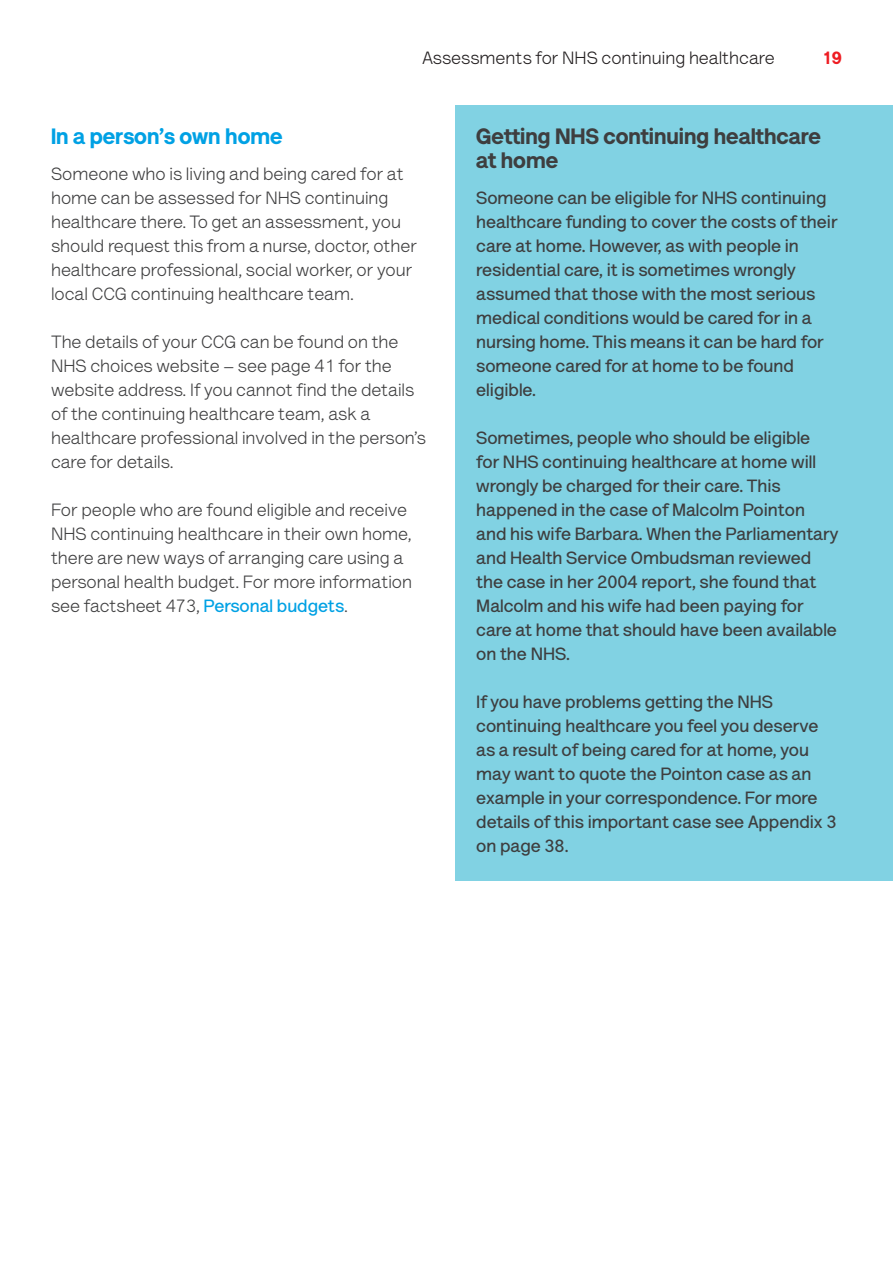
<style>
.page{position:relative;width:893px;height:1263px;background:#fff}
.page>*{position:absolute;margin:0;border:0;box-sizing:border-box;transform-origin:0 0}
.t1{font:900 22.5px/24px "AS Lettera Text";color:#3e3e3f}
.t2{font:900 22.5px "AS Lettera Text";color:#00a1e4}
.t3{font:700 18px/24px "AS Lettera Text";color:#3e3e3f}
.t4{font:18px/24px "AS Lettera Text";color:#3e3e3f}
.t5{font:18px "AS Lettera Text";color:#231f20}
.t6{font:900 18px "AS Lettera Text";color:#ee1d23}
.s1{font-weight:700;color:#00a1e4}
</style>
<div class="page">
<div style="left:455px;top:105px;width:438px;height:776px;background:#81d2e3"></div>
<p class="t5" style="left:423px;top:52px;width:354px">Assessments for NHS continuing healthcare</p>
<p class="t6" style="left:822px;top:52px;width:22px">19</p>
<p class="t2" style="left:51px;top:128px;width:233px">In a person’s own home</p>
<p class="t4" style="left:51px;top:163px;width:367px">Someone who is living and being cared for at home can be assessed for NHS continuing healthcare there. To get an assessment, you should request this from a nurse, doctor, other healthcare professional, social worker, or your local CCG continuing healthcare team.</p>
<p class="t4" style="left:51px;top:331px;width:377px">The details of your CCG can be found on the NHS choices website – see page 41 for the website address. If you cannot find the details of the continuing healthcare team, ask a healthcare professional involved in the person’s care for details.</p>
<p class="t4" style="left:51px;top:499px;width:362px">For people who are found eligible and receive NHS continuing healthcare in their own home, there are new ways of arranging care using a personal health budget. For more information see factsheet 473, <span class="s1">Personal budgets</span>.</p>
<p class="t1" style="left:476px;top:126px;width:346px">Getting NHS continuing healthcare at home</p>
<p class="t3" style="left:476px;top:187px;width:363px">Someone can be eligible for NHS continuing healthcare funding to cover the costs of their care at home. However, as with people in residential care, it is sometimes wrongly assumed that those with the most serious medical conditions would be cared for in a nursing home. This means it can be hard for someone cared for at home to be found eligible.</p>
<p class="t3" style="left:476px;top:427px;width:364px">Sometimes, people who should be eligible<br>for NHS continuing healthcare at home will wrongly be charged for their care. This happened in the case of Malcolm Pointon and his wife Barbara. When the Parliamentary and Health Service Ombudsman reviewed the case in her 2004 report, she found that Malcolm and his wife had been paying for care at home that should have been available on the NHS.</p>
<p class="t3" style="left:476px;top:691px;width:362px">If you have problems getting the NHS continuing healthcare you feel you deserve as a result of being cared for at home, you may want to quote the Pointon case as an example in your correspondence. For more details of this important case see Appendix 3 on page 38.</p>
</div>
